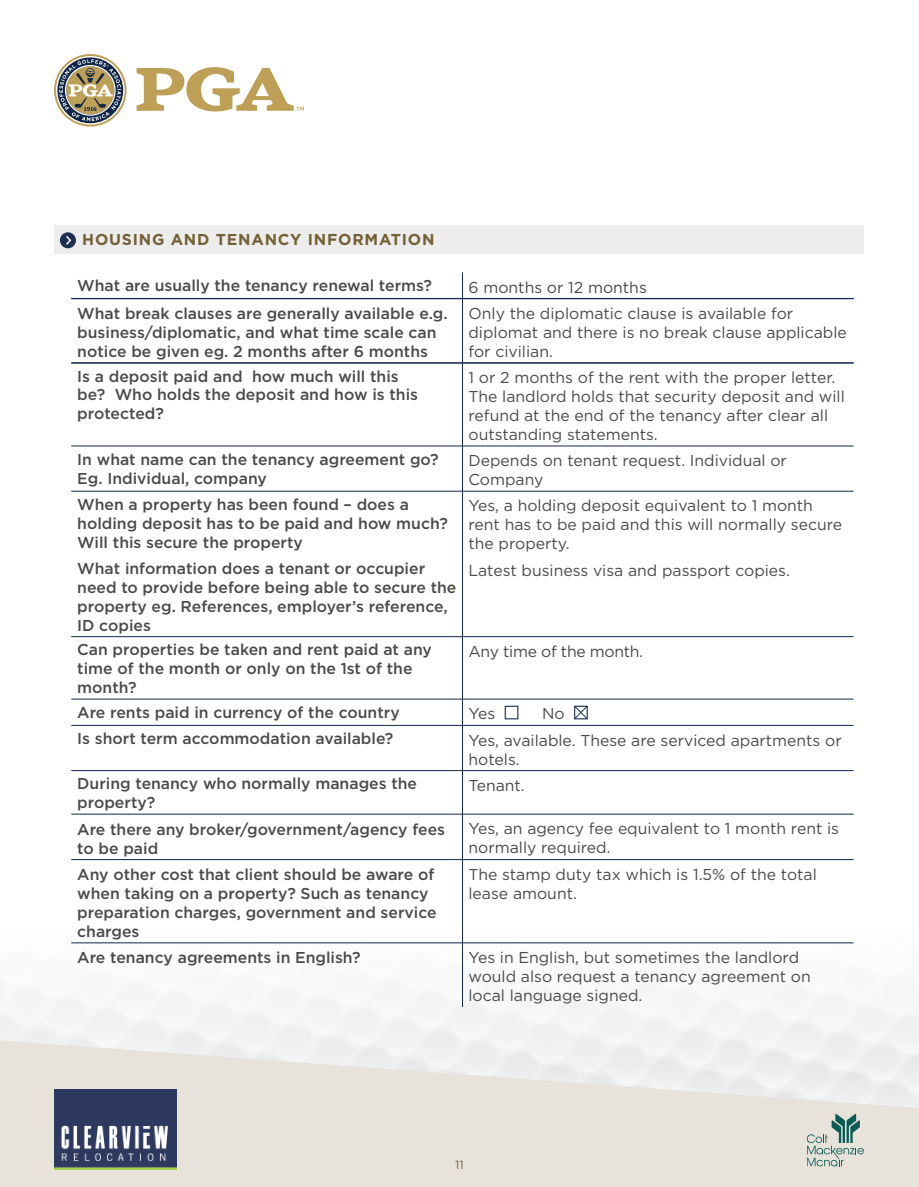
<style>
.page{position:relative;width:919px;height:1187px;background:#fff}
.page>*{position:absolute;margin:0;border:0;box-sizing:border-box;transform-origin:0 0}
.t1{font:500 15.75px/18.9px "Gotham";color:#4a4a49}
.t2{font:15.75px/18.9px "Gotham";color:#4a4a49}
.t3{font:700 15.75px "Gotham";letter-spacing:.05em;color:#746035}
.t4{font:15.75px "Gotham";letter-spacing:-.02em;color:#4a4a49}
.t5{font:12px "Gotham";color:#746035}
</style>
<div class="page">
<img style="left:0;top:943px;width:721px;height:96px">
<svg style="left:0;top:1039px;width:918px;height:147px;fill:#e7e2da"></svg>
<svg style="left:807px;top:1113px;width:56px;height:53px"></svg>
<img style="left:54px;top:1088px;width:122px;height:81px">
<svg style="left:54px;top:54px;width:73px;height:73px"></svg>
<svg style="left:56px;top:56px;width:69px;height:69px"></svg>
<svg style="left:137px;top:67px;width:167px;height:45px"></svg>
<div style="left:54px;top:225px;width:809px;height:28px;background:#ededed"></div>
<svg style="left:60px;top:232px;width:16px;height:16px"></svg>
<svg style="left:64px;top:234px;width:8px;height:12px"></svg>
<hr style="left:462px;top:814px;width:1px;height:45px;background:#11274a">
<hr style="left:71px;top:859px;width:391px;height:1px;background:#11274a">
<hr style="left:462px;top:859px;width:391px;height:1px;background:#11274a">
<hr style="left:462px;top:859px;width:1px;height:83px;background:#11274a">
<hr style="left:462px;top:942px;width:1px;height:64px;background:#11274a">
<svg style="left:462px;top:272px;width:1px;height:26px"></svg>
<hr style="left:462px;top:299px;width:1px;height:64px;background:#11274a">
<hr style="left:462px;top:363px;width:1px;height:83px;background:#11274a">
<hr style="left:462px;top:446px;width:1px;height:45px;background:#11274a">
<hr style="left:462px;top:491px;width:1px;height:64px;background:#11274a">
<hr style="left:462px;top:555px;width:1px;height:81px;background:#11274a">
<hr style="left:462px;top:636px;width:391px;height:1px;background:#11274a">
<hr style="left:462px;top:636px;width:1px;height:63px;background:#11274a">
<hr style="left:462px;top:698px;width:391px;height:1px;background:#11274a">
<svg style="left:462px;top:699px;width:1px;height:26px"></svg>
<hr style="left:462px;top:725px;width:391px;height:1px;background:#11274a">
<hr style="left:462px;top:725px;width:1px;height:45px;background:#11274a">
<hr style="left:462px;top:770px;width:391px;height:1px;background:#11274a">
<hr style="left:462px;top:362px;width:391px;height:1px;background:#11274a">
<hr style="left:462px;top:363px;width:391px;height:1px;background:#11274a">
<hr style="left:462px;top:445px;width:391px;height:1px;background:#11274a">
<hr style="left:71px;top:362px;width:391px;height:1px;background:#11274a">
<hr style="left:71px;top:363px;width:391px;height:1px;background:#11274a">
<hr style="left:71px;top:445px;width:391px;height:1px;background:#11274a">
<hr style="left:71px;top:636px;width:391px;height:1px;background:#11274a">
<hr style="left:71px;top:698px;width:391px;height:1px;background:#11274a">
<hr style="left:71px;top:725px;width:391px;height:1px;background:#11274a">
<hr style="left:71px;top:770px;width:391px;height:1px;background:#11274a">
<hr style="left:462px;top:770px;width:1px;height:43px;background:#11274a">
<hr style="left:71px;top:813px;width:391px;height:1px;background:#11274a">
<hr style="left:462px;top:813px;width:391px;height:1px;background:#11274a">
<hr style="left:71px;top:298px;width:391px;height:1px;background:#11274a">
<hr style="left:462px;top:298px;width:391px;height:1px;background:#11274a">
<hr style="left:71px;top:491px;width:391px;height:1px;background:#11274a">
<hr style="left:462px;top:491px;width:391px;height:1px;background:#11274a">
<hr style="left:71px;top:942px;width:391px;height:1px;background:#11274a">
<hr style="left:462px;top:942px;width:391px;height:1px;background:#11274a">
<div style="left:504px;top:705px;width:14px;height:14px;border:1px solid #1c2f53"></div>
<svg style="left:574px;top:705px;width:14px;height:14px"></svg>
<p class="t3" style="left:82px;top:230px;width:354px">HOUSING AND TENANCY INFORMATION</p>
<p class="t1" style="left:77px;top:275px;width:356px">What are usually the tenancy renewal terms?</p>
<p class="t2" style="left:468px;top:277px;width:180px">6 months or 12 months</p>
<p class="t1" style="left:77px;top:304px;width:372px">What break clauses are generally available e.g. business/diplomatic, and what time scale can notice be given eg. 2 months after 6 months</p>
<p class="t2" style="left:468px;top:303px;width:380px">Only the diplomatic clause is available for diplomat and there is no break clause applicable for civilian.</p>
<p class="t1" style="left:77px;top:366px;width:342px">Is a deposit paid and how much will this be? Who holds the deposit and how is this protected?</p>
<p class="t2" style="left:468px;top:368px;width:378px">1 or 2 months of the rent with the proper letter.<br>The landlord holds that security deposit and will refund at the end of the tenancy after clear all outstanding statements.</p>
<p class="t1" style="left:77px;top:449px;width:363px">In what name can the tenancy agreement go?<br>Eg. Individual, company</p>
<p class="t2" style="left:468px;top:451px;width:320px">Depends on tenant request. Individual or<br>Company</p>
<p class="t1" style="left:77px;top:494px;width:372px">When a property has been found – does a holding deposit has to be paid and how much?<br>Will this secure the property</p>
<p class="t2" style="left:468px;top:496px;width:375px">Yes, a holding deposit equivalent to 1 month rent has to be paid and this will normally secure the property.</p>
<p class="t1" style="left:77px;top:558px;width:380px">What information does a tenant or occupier need to provide before being able to secure the property eg. References, employer’s reference, ID copies</p>
<p class="t2" style="left:468px;top:560px;width:323px">Latest business visa and passport copies.</p>
<p class="t1" style="left:77px;top:640px;width:356px">Can properties be taken and rent paid at any time of the month or only on the 1st of the month?</p>
<p class="t4" style="left:468px;top:642px;width:176px">Any time of the month.</p>
<p class="t1" style="left:77px;top:702px;width:324px">Are rents paid in currency of the country</p>
<p class="t2" style="left:468px;top:704px;width:28px">Yes</p>
<p class="t2" style="left:542px;top:704px;width:24px">No</p>
<p class="t1" style="left:77px;top:728px;width:317px">Is short term accommodation available?</p>
<p class="t2" style="left:468px;top:730px;width:375px">Yes, available. These are serviced apartments or hotels.</p>
<p class="t1" style="left:77px;top:773px;width:341px">During tenancy who normally manages the property?</p>
<p class="t2" style="left:468px;top:775px;width:58px">Tenant.</p>
<p class="t1" style="left:77px;top:819px;width:369px">Are there any broker/government/agency fees to be paid</p>
<p class="t2" style="left:468px;top:819px;width:372px">Yes, an agency fee equivalent to 1 month rent is normally required.</p>
<p class="t1" style="left:77px;top:864px;width:361px">Any other cost that client should be aware of when taking on a property? Such as tenancy preparation charges, government and service charges</p>
<p class="t2" style="left:468px;top:864px;width:350px">The stamp duty tax which is 1.5% of the total lease amount.</p>
<p class="t1" style="left:77px;top:947px;width:285px">Are tenancy agreements in English?</p>
<p class="t2" style="left:468px;top:947px;width:343px">Yes in English, but sometimes the landlord would also request a tenancy agreement on local language signed.</p>
<p class="t5" style="left:455px;top:1158px;width:10px">11</p>
</div>
